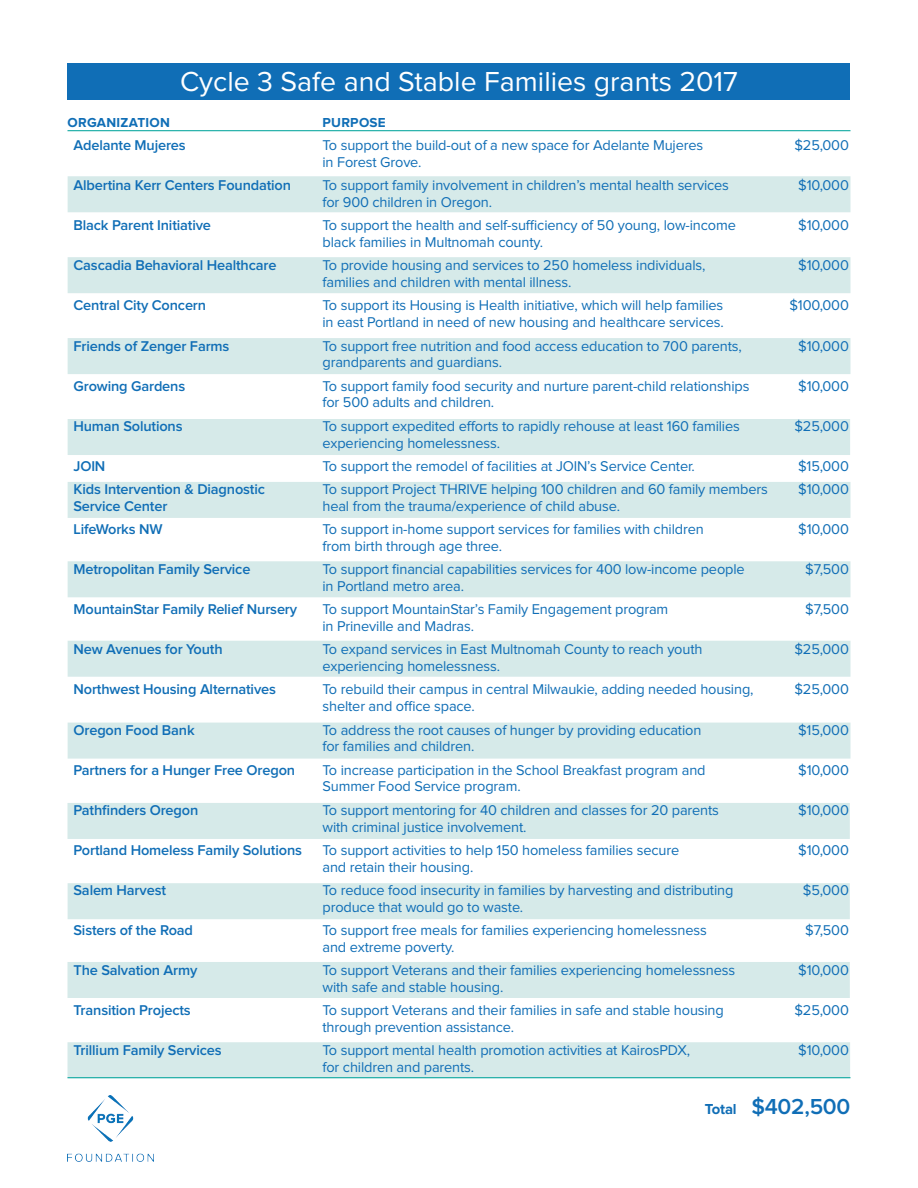
<style>
.page{position:relative;width:918px;height:1188px;background:#fff}
.page>*{position:absolute;margin:0;border:0;box-sizing:border-box;transform-origin:0 0}
.t1{font:28.5px "Proxima Nova";color:#fff}
.t2{font:600 22.5px "Proxima Nova";letter-spacing:-.01em;color:#106eb6}
.t3{font:14.7px "Proxima Nova";letter-spacing:-.01em;color:#106eb6}
.t4{font:600 14.7px "Proxima Nova";letter-spacing:-.01em;color:#106eb6}
.t5{font:700 13.5px "Proxima Nova";letter-spacing:.02em;color:#106eb6}
.s1{font-weight:700;font-size:15px}
</style>
<div class="page">
<div style="left:68px;top:176px;width:782px;height:36px;background:#d6eae9"></div>
<div style="left:68px;top:257px;width:782px;height:36px;background:#d6eae9"></div>
<div style="left:68px;top:338px;width:782px;height:36px;background:#d6eae9"></div>
<div style="left:68px;top:419px;width:782px;height:36px;background:#d6eae9"></div>
<div style="left:68px;top:482px;width:782px;height:36px;background:#d6eae9"></div>
<div style="left:68px;top:561px;width:782px;height:36px;background:#d6eae9"></div>
<div style="left:68px;top:641px;width:782px;height:36px;background:#d6eae9"></div>
<div style="left:68px;top:723px;width:782px;height:36px;background:#d6eae9"></div>
<div style="left:68px;top:803px;width:782px;height:36px;background:#d6eae9"></div>
<div style="left:68px;top:883px;width:782px;height:36px;background:#d6eae9"></div>
<div style="left:68px;top:962px;width:782px;height:36px;background:#d6eae9"></div>
<div style="left:68px;top:1042px;width:782px;height:36px;background:#d6eae9"></div>
<div style="left:68px;top:63px;width:782px;height:37px;background:#106eb6"></div>
<hr style="left:68px;top:130px;width:782px;height:1px;background:#14aaa3">
<hr style="left:68px;top:1077px;width:782px;height:1px;background:#14aaa3">
<img style="left:67px;top:1096px;width:87px;height:65px">
<p class="t1" style="left:180px;top:68px;width:559px">Cycle 3 Safe and Stable Families grants 2017</p>
<p class="t5" style="left:68px;top:114px;width:104px">ORGANIZATION</p>
<p class="t5" style="left:323px;top:114px;width:65px">PURPOSE</p>
<p class="t4" style="left:73px;top:139px;width:114px">Adelante Mujeres</p>
<p class="t3" style="left:322px;top:139px;width:382px">To support the build-out of a new space for Adelante Mujeres</p>
<p class="t3" style="left:794px;top:139px;width:56px">$25,000</p>
<p class="t3" style="left:322px;top:155px;width:101px">in Forest Grove.</p>
<p class="t4" style="left:73px;top:179px;width:219px">Albertina Kerr Centers Foundation</p>
<p class="t3" style="left:322px;top:179px;width:408px">To support family involvement in children’s mental health services</p>
<p class="t3" style="left:798px;top:179px;width:52px">$10,000</p>
<p class="t3" style="left:322px;top:195px;width:171px">for 900 children in Oregon.</p>
<p class="t4" style="left:73px;top:219px;width:139px">Black Parent Initiative</p>
<p class="t3" style="left:322px;top:219px;width:415px">To support the health and self-sufficiency of 50 young, low-income</p>
<p class="t3" style="left:798px;top:219px;width:52px">$10,000</p>
<p class="t3" style="left:322px;top:236px;width:222px">black families in Multnomah county.</p>
<p class="t4" style="left:73px;top:259px;width:204px">Cascadia Behavioral Healthcare</p>
<p class="t3" style="left:322px;top:259px;width:384px">To provide housing and services to 250 homeless individuals,</p>
<p class="t3" style="left:798px;top:259px;width:52px">$10,000</p>
<p class="t3" style="left:322px;top:276px;width:250px">families and children with mental illness.</p>
<p class="t4" style="left:73px;top:299px;width:134px">Central City Concern</p>
<p class="t3" style="left:322px;top:299px;width:402px">To support its Housing is Health initiative, which will help families</p>
<p class="t3" style="left:789px;top:299px;width:61px">$100,000</p>
<p class="t3" style="left:322px;top:316px;width:403px">in east Portland in need of new housing and healthcare services.</p>
<p class="t4" style="left:73px;top:339px;width:157px">Friends of Zenger Farms</p>
<p class="t3" style="left:322px;top:339px;width:421px">To support free nutrition and food access education to 700 parents,</p>
<p class="t3" style="left:798px;top:339px;width:52px">$10,000</p>
<p class="t3" style="left:322px;top:356px;width:181px">grandparents and guardians.</p>
<p class="t4" style="left:73px;top:379px;width:113px">Growing Gardens</p>
<p class="t3" style="left:322px;top:379px;width:429px">To support family food security and nurture parent-child relationships</p>
<p class="t3" style="left:798px;top:379px;width:52px">$10,000</p>
<p class="t3" style="left:322px;top:396px;width:173px">for 500 adults and children.</p>
<p class="t4" style="left:73px;top:419px;width:111px">Human Solutions</p>
<p class="t3" style="left:322px;top:419px;width:419px">To support expedited efforts to rapidly rehouse at least 160 families</p>
<p class="t3" style="left:794px;top:419px;width:56px">$25,000</p>
<p class="t3" style="left:322px;top:436px;width:179px">experiencing homelessness.</p>
<p class="t4" style="left:73px;top:459px;width:33px">JOIN</p>
<p class="t3" style="left:323px;top:459px;width:374px">To support the remodel of facilities at JOIN’s Service Center.</p>
<p class="t3" style="left:798px;top:459px;width:52px">$15,000</p>
<p class="t4" style="left:73px;top:482px;width:193px">Kids Intervention &amp; Diagnostic</p>
<p class="t3" style="left:322px;top:482px;width:447px">To support Project THRIVE helping 100 children and 60 family members</p>
<p class="t3" style="left:798px;top:482px;width:52px">$10,000</p>
<p class="t4" style="left:74px;top:499px;width:95px">Service Center</p>
<p class="t3" style="left:322px;top:499px;width:299px">heal from the trauma/experience of child abuse.</p>
<p class="t4" style="left:73px;top:523px;width:91px">LifeWorks NW</p>
<p class="t3" style="left:323px;top:523px;width:383px">To support in-home support services for families with children</p>
<p class="t3" style="left:798px;top:523px;width:52px">$10,000</p>
<p class="t3" style="left:322px;top:539px;width:181px">from birth through age three.</p>
<p class="t4" style="left:73px;top:563px;width:179px">Metropolitan Family Service</p>
<p class="t3" style="left:322px;top:563px;width:424px">To support financial capabilities services for 400 low-income people</p>
<p class="t3" style="left:805px;top:563px;width:45px">$7,500</p>
<p class="t3" style="left:322px;top:579px;width:143px">in Portland metro area.</p>
<p class="t4" style="left:73px;top:603px;width:225px">MountainStar Family Relief Nursery</p>
<p class="t3" style="left:322px;top:603px;width:347px">To support MountainStar’s Family Engagement program</p>
<p class="t3" style="left:805px;top:603px;width:45px">$7,500</p>
<p class="t3" style="left:322px;top:620px;width:153px">in Prineville and Madras.</p>
<p class="t4" style="left:73px;top:643px;width:151px">New Avenues for Youth</p>
<p class="t3" style="left:322px;top:643px;width:382px">To expand services in East Multnomah County to reach youth</p>
<p class="t3" style="left:794px;top:643px;width:56px">$25,000</p>
<p class="t3" style="left:322px;top:660px;width:179px">experiencing homelessness.</p>
<p class="t4" style="left:73px;top:683px;width:204px">Northwest Housing Alternatives</p>
<p class="t3" style="left:322px;top:683px;width:433px">To rebuild their campus in central Milwaukie, adding needed housing,</p>
<p class="t3" style="left:794px;top:683px;width:56px">$25,000</p>
<p class="t3" style="left:322px;top:700px;width:154px">shelter and office space.</p>
<p class="t4" style="left:73px;top:723px;width:123px">Oregon Food Bank</p>
<p class="t3" style="left:322px;top:723px;width:380px">To address the root causes of hunger by providing education</p>
<p class="t3" style="left:798px;top:723px;width:52px">$15,000</p>
<p class="t3" style="left:322px;top:740px;width:153px">for families and children.</p>
<p class="t4" style="left:73px;top:763px;width:223px">Partners for a Hunger Free Oregon</p>
<p class="t3" style="left:322px;top:763px;width:385px">To increase participation in the School Breakfast program and</p>
<p class="t3" style="left:798px;top:763px;width:52px">$10,000</p>
<p class="t3" style="left:322px;top:780px;width:200px">Summer Food Service program.</p>
<p class="t4" style="left:74px;top:803px;width:126px">Pathfinders Oregon</p>
<p class="t3" style="left:322px;top:803px;width:398px">To support mentoring for 40 children and classes for 20 parents</p>
<p class="t3" style="left:798px;top:803px;width:52px">$10,000</p>
<p class="t3" style="left:322px;top:820px;width:206px">with criminal justice involvement.</p>
<p class="t4" style="left:74px;top:843px;width:230px">Portland Homeless Family Solutions</p>
<p class="t3" style="left:322px;top:843px;width:358px">To support activities to help 150 homeless families secure</p>
<p class="t3" style="left:798px;top:843px;width:52px">$10,000</p>
<p class="t3" style="left:322px;top:860px;width:152px">and retain their housing.</p>
<p class="t4" style="left:74px;top:883px;width:94px">Salem Harvest</p>
<p class="t3" style="left:322px;top:883px;width:412px">To reduce food insecurity in families by harvesting and distributing</p>
<p class="t3" style="left:803px;top:883px;width:48px">$5,000</p>
<p class="t3" style="left:322px;top:900px;width:202px">produce that would go to waste.</p>
<p class="t4" style="left:74px;top:923px;width:121px">Sisters of the Road</p>
<p class="t3" style="left:322px;top:923px;width:386px">To support free meals for families experiencing homelessness</p>
<p class="t3" style="left:805px;top:923px;width:45px">$7,500</p>
<p class="t3" style="left:322px;top:940px;width:134px">and extreme poverty.</p>
<p class="t4" style="left:74px;top:963px;width:125px">The Salvation Army</p>
<p class="t3" style="left:322px;top:963px;width:414px">To support Veterans and their families experiencing homelessness</p>
<p class="t3" style="left:798px;top:963px;width:52px">$10,000</p>
<p class="t3" style="left:322px;top:980px;width:182px">with safe and stable housing.</p>
<p class="t4" style="left:74px;top:1004px;width:119px">Transition Projects</p>
<p class="t3" style="left:322px;top:1004px;width:403px">To support Veterans and their families in safe and stable housing</p>
<p class="t3" style="left:794px;top:1004px;width:56px">$25,000</p>
<p class="t3" style="left:322px;top:1020px;width:193px">through prevention assistance.</p>
<p class="t4" style="left:74px;top:1044px;width:150px">Trillium Family Services</p>
<p class="t3" style="left:322px;top:1044px;width:369px">To support mental health promotion activities at KairosPDX,</p>
<p class="t3" style="left:798px;top:1044px;width:52px">$10,000</p>
<p class="t3" style="left:322px;top:1061px;width:153px">for children and parents.</p>
<p class="t2" style="left:705px;top:1096px;width:147px"><span class="s1">Total</span> $402,500</p>
</div>
